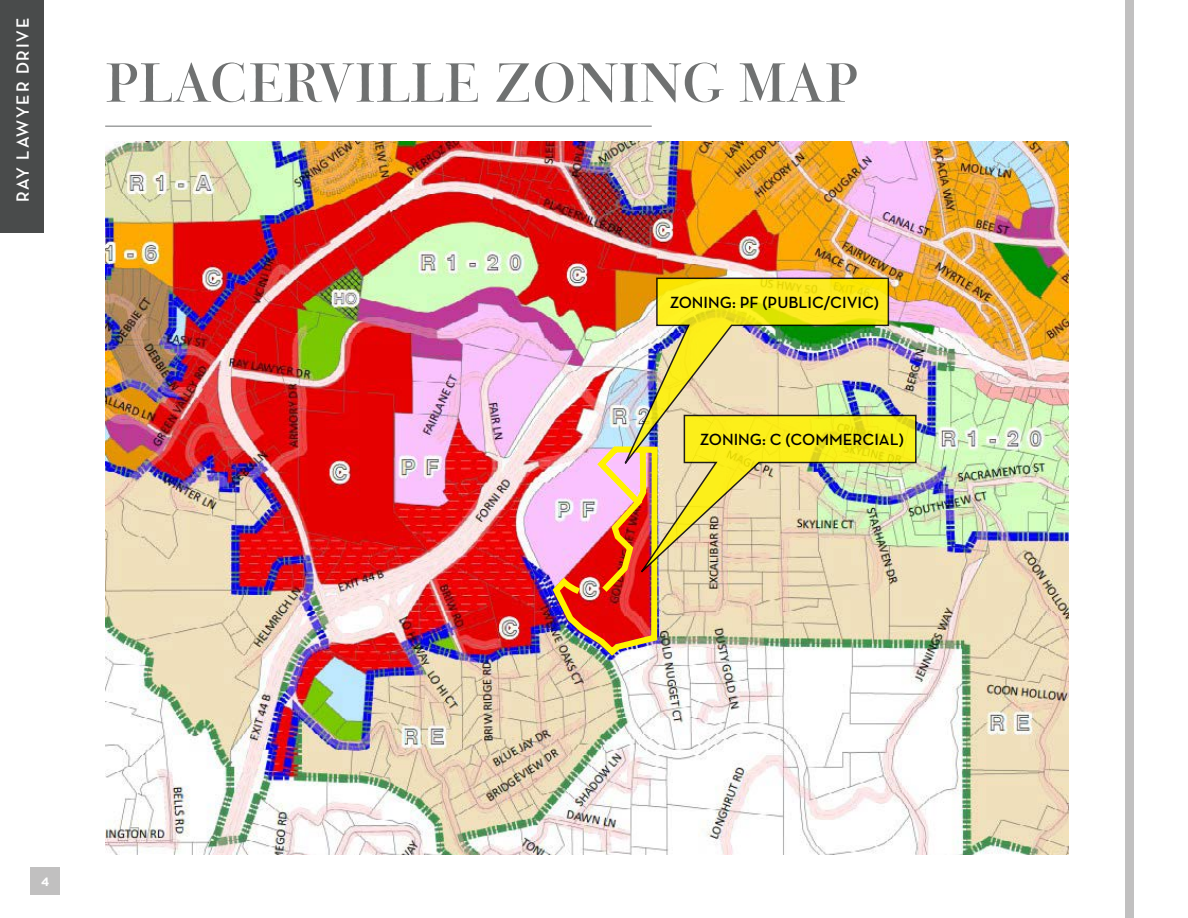
<style>
.page{position:relative;width:1188px;height:918px;background:#fff}
.page>*{position:absolute;margin:0;border:0;box-sizing:border-box;transform-origin:0 0}
.t1{font:51px "Bauer Bodoni BT Titling";color:#6f7171}
.t2{font:700 18px "Neutra Disp";letter-spacing:.1em;color:#fff}
.t3{font:600 16.5px "Neutra Text";color:#000}
.t4{font:700 12px "Gotham";color:#fff}
</style>
<div class="page">
<div style="left:30px;top:868px;width:30px;height:27px;background:#c1c0c0"></div>
<hr style="left:105px;top:126px;width:547px;height:1px;background:#6f7171">
<div style="left:1125px;top:0;width:9px;height:918px;background:#c1c0c0"></div>
<img style="left:105px;top:141px;width:964px;height:714px">
<img style="left:549px;top:415px;width:367px;height:245px">
<img style="left:633px;top:414px;width:284px;height:160px">
<img style="left:618px;top:277px;width:272px;height:188px">
<div style="left:0;top:0;width:43px;height:232px;background:#494b4b"></div>
<p class="t2" style="left:13px;top:202px;width:186px;rotate:-90deg">RAY LAWYER DRIVE</p>
<h1 class="t1" style="left:105px;top:52px;width:755px">PLACERVILLE ZONING MAP</h1>
<p class="t3" style="left:670px;top:292px;width:211px">ZONING: PF (PUBLIC/CIVIC)</p>
<p class="t3" style="left:700px;top:429px;width:206px">ZONING: C (COMMERCIAL)</p>
<p class="t4" style="left:41px;top:874px;width:10px">4</p>
</div>
